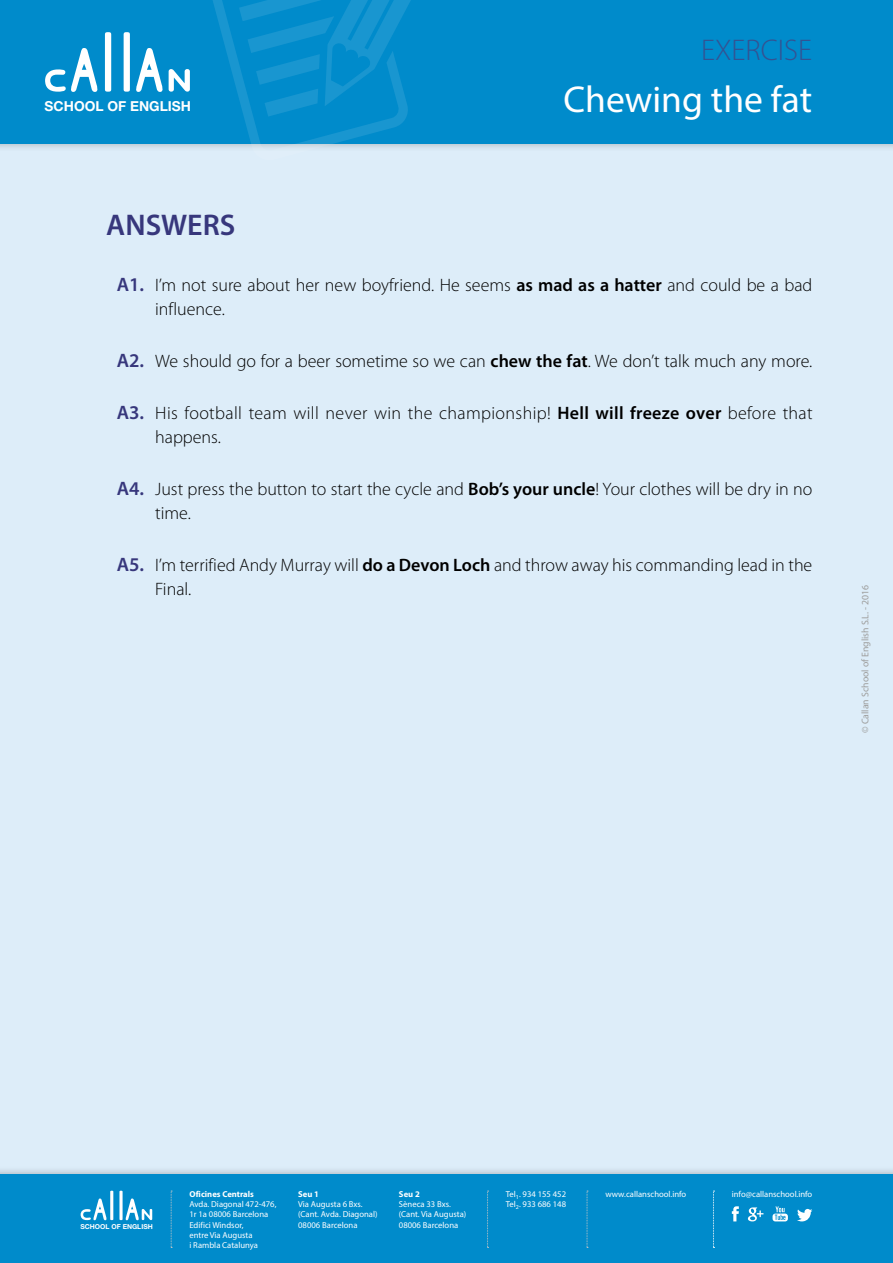
<style>
.page{position:relative;width:893px;height:1263px;background:#fff}
.page>*{position:absolute;margin:0;border:0;box-sizing:border-box;transform-origin:0 0}
.t1{font:37.5px "Myriad Pro";color:#fff}
.t2{font:300 30px "Myriad Pro";color:#345292}
.t3{font:600 30px "Myriad Pro";color:#37377c}
.t4{font:300 18px/24px "Myriad Pro";color:#000}
.t5{font:300 18px/24px "Myriad Pro";letter-spacing:.02em;color:#000}
.t6{font:700 13.8px "Helvetica Neue LT Std";color:#fff}
.t7{font:9.75px "Myriad Pro";color:#9d9d9c}
.t8{font:8.7px/10.2px "Myriad Pro";color:#fff}
.t9{font:700 8.7px "Myriad Pro";color:#fff}
.t10{font:700 6.75px "Helvetica Neue LT Std";color:#fff}
.s1{font-weight:600;font-size:19.5px;color:#37377c}
.s2{font-weight:600}
</style>
<div class="page">
<div style="left:0;top:123px;width:893px;height:1074px;background:#ddedf9"></div>
<div style="left:0;top:1166px;width:893px;height:97px;background:#000;opacity:.29"></div>
<div style="left:0;top:1174px;width:893px;height:89px;background:#008bcb"></div>
<div style="left:0;top:0;width:893px;height:152px;background:#000;opacity:.29"></div>
<div style="left:0;top:0;width:893px;height:144px;background:#008bcb"></div>
<svg style="left:201px;top:0;width:241px;height:152px"></svg>
<svg style="left:105px;top:32px;width:6px;height:60px"></svg>
<svg style="left:45px;top:48px;width:53px;height:44px"></svg>
<svg style="left:124px;top:32px;width:66px;height:60px"></svg>
<hr style="left:110px;top:1191px;width:3px;height:29px;background:#fff">
<svg style="left:125px;top:1198px;width:27px;height:22px"></svg>
<svg style="left:81px;top:1198px;width:26px;height:22px"></svg>
<svg style="left:119px;top:1191px;width:4px;height:29px"></svg>
<svg style="left:732px;top:1206px;width:7px;height:15px"></svg>
<svg style="left:748px;top:1207px;width:15px;height:14px"></svg>
<svg style="left:797px;top:1209px;width:15px;height:12px"></svg>
<svg style="left:772px;top:1206px;width:16px;height:15px"></svg>
<svg style="left:171px;top:1191px;width:1px;height:57px"></svg>
<svg style="left:487px;top:1191px;width:2px;height:57px"></svg>
<svg style="left:587px;top:1191px;width:1px;height:57px"></svg>
<svg style="left:713px;top:1191px;width:1px;height:57px"></svg>
<p class="t6" style="left:45px;top:97px;width:148px">SCHOOL OF ENGLISH</p>
<h2 class="t3" style="left:106px;top:208px;width:131px">ANSWERS</h2>
<h2 class="t2" style="left:701px;top:34px;width:113px">EXERCISE</h2>
<h1 class="t1" style="left:563px;top:76px;width:250px">Chewing the fat</h1>
<p class="t4" style="left:155px;top:273px;width:659px;text-indent:-38px"><span class="s1">A1.</span> I’m not sure about her new boyfriend. He seems <span class="s2">as mad as a hatter</span> and could be a bad influence.</p>
<p class="t4" style="left:117px;top:349px;width:697px"><span class="s1">A2.</span> We should go for a beer sometime so we can <span class="s2">chew the fat</span>. We don’t talk much any more.</p>
<p class="t5" style="left:155px;top:401px;width:659px;text-indent:-38px"><span class="s1">A3.</span> His football team will never win the championship! <span class="s2">Hell will freeze over</span> before that happens.</p>
<p class="t4" style="left:155px;top:477px;width:659px;text-indent:-38px"><span class="s1">A4.</span> Just press the button to start the cycle and <span class="s2">Bob’s your uncle</span>! Your clothes will be dry in no time.</p>
<p class="t4" style="left:155px;top:553px;width:659px;text-indent:-38px"><span class="s1">A5.</span> I’m terrified Andy Murray will <span class="s2">do a Devon Loch</span> and throw away his commanding lead in the<br>Final.</p>
<p class="t7" style="left:859px;top:733px;width:149px;rotate:-90deg">© Callan School of English S.L. - 2016</p>
<p class="t10" style="left:80px;top:1223px;width:74px">SCHOOL OF ENGLISH</p>
<p class="t9" style="left:189px;top:1188px;width:66px">Oficines Centrals</p>
<p class="t8" style="left:605px;top:1189px;width:82px">www.callanschool.info</p>
<p class="t8" style="left:189px;top:1199px;width:89px">Avda. Diagonal 472-476,<br>1r 1a 08006 Barcelona<br>Edifici Windsor,<br>entre Via Augusta<br>i Rambla Catalunya</p>
<p class="t8" style="left:506px;top:1189px;width:62px">Tel<sub>1</sub>. 934 155 452<br>Tel<sub>2</sub>. 933 686 148</p>
<p class="t8" style="left:732px;top:1189px;width:82px">info@callanschool.info</p>
<p class="t9" style="left:298px;top:1188px;width:22px">Seu 1</p>
<p class="t8" style="left:298px;top:1199px;width:81px">Via Augusta 6 Bxs. (Cant. Avda. Diagonal)<br>08006 Barcelona</p>
<p class="t9" style="left:399px;top:1188px;width:22px">Seu 2</p>
<p class="t8" style="left:399px;top:1199px;width:69px">Sèneca 33 Bxs. (Cant. Via Augusta)<br>08006 Barcelona</p>
</div>
